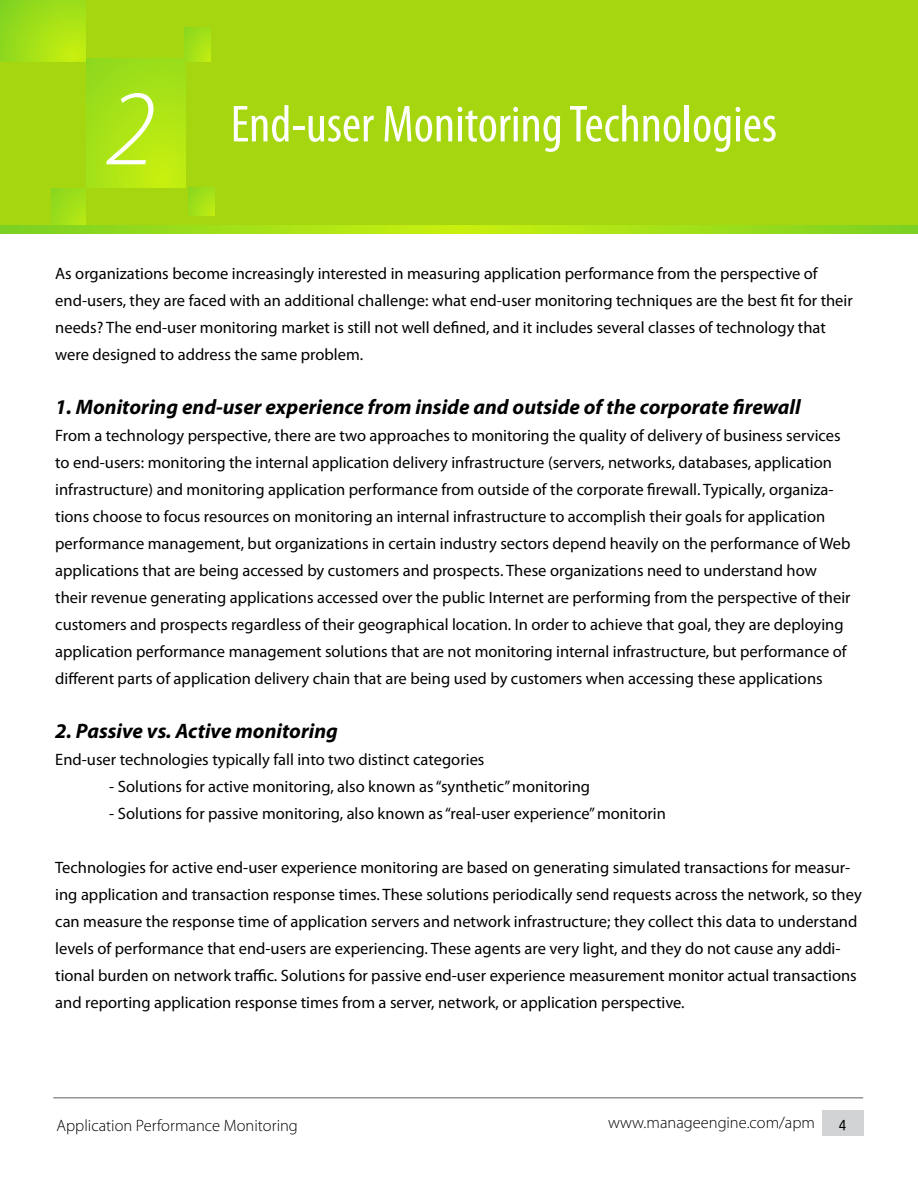
<style>
.page{position:relative;width:918px;height:1188px;background:#fff}
.page>*{position:absolute;margin:0;border:0;box-sizing:border-box;transform-origin:0 0}
.t1{font:condensed 52.5px "Myriad Pro";color:#fff}
.t2{font:italic 700 21px "Myriad Pro";color:#000}
.t3{font:16.5px/27px "Myriad Pro";color:#000}
.t4{font:300 16.5px "Myriad Pro";color:#000}
.t5{font:16.5px "Delicious";color:#000}
.s1{font-weight:300;font-style:italic;font-stretch:normal;font-size:108px}
</style>
<div class="page">
<div style="left:822px;top:1110px;width:42px;height:25px;background:#d1d3d4"></div>
<hr style="left:53px;top:1097px;width:810px;height:2px;background:#939598">
<div style="left:1px;top:0;width:917px;height:234px;background:#a5d60f"></div>
<svg style="left:0;top:0;width:86px;height:61px"></svg>
<svg style="left:87px;top:59px;width:98px;height:129px"></svg>
<svg style="left:184px;top:27px;width:26px;height:34px"></svg>
<div style="left:188px;top:187px;width:26px;height:29px;background:linear-gradient(to right,#94db1c,#b1e615)"></div>
<svg style="left:51px;top:189px;width:35px;height:36px"></svg>
<svg style="left:0;top:225px;width:918px;height:9px"></svg>
<h1 class="t1" style="left:106px;top:92px;width:672px"><span class="s1">2</span> End-user Monitoring Technologies</h1>
<p class="t3" style="left:55px;top:260px;width:799px">As organizations become increasingly interested in measuring application performance from the perspective of end-users, they are faced with an additional challenge: what end-user monitoring techniques are the best fit for their needs? The end-user monitoring market is still not well defined, and it includes several classes of technology that were designed to address the same problem.</p>
<p class="t2" style="left:55px;top:394px;width:747px">1. Monitoring end-user experience from inside and outside of the corporate firewall</p>
<p class="t3" style="left:55px;top:422px;width:797px">From a technology perspective, there are two approaches to monitoring the quality of delivery of business services to end-users: monitoring the internal application delivery infrastructure (servers, networks, databases, application infrastructure) and monitoring application performance from outside of the corporate firewall. Typically, organiza&shy;tions choose to focus resources on monitoring an internal infrastructure to accomplish their goals for application performance management, but organizations in certain industry sectors depend heavily on the performance of Web applications that are being accessed by customers and prospects. These organizations need to understand how their revenue generating applications accessed over the public Internet are performing from the perspective of their customers and prospects regardless of their geographical location. In order to achieve that goal, they are deploying application performance management solutions that are not monitoring internal infrastructure, but performance of different parts of application delivery chain that are being used by customers when accessing these applications</p>
<p class="t2" style="left:55px;top:718px;width:284px">2. Passive vs. Active monitoring</p>
<p class="t3" style="left:55px;top:746px;width:431px">End-user technologies typically fall into two distinct categories</p>
<p class="t3" style="left:109px;top:773px;width:482px">- Solutions for active monitoring, also known as “synthetic” monitoring</p>
<p class="t3" style="left:109px;top:800px;width:558px">- Solutions for passive monitoring, also known as “real-user experience” monitorin</p>
<p class="t3" style="left:55px;top:854px;width:808px">Technologies for active end-user experience monitoring are based on generating simulated transactions for measur&shy;ing application and transaction response times. These solutions periodically send requests across the network, so they can measure the response time of application servers and network infrastructure; they collect this data to understand levels of performance that end-users are experiencing. These agents are very light, and they do not cause any addi&shy;tional burden on network traffic. Solutions for passive end-user experience measurement monitor actual transactions and reporting application response times from a server, network, or application perspective.</p>
<p class="t4" style="left:57px;top:1116px;width:243px">Application Performance Monitoring</p>
<p class="t4" style="left:608px;top:1113px;width:208px">www.manageengine.com/apm</p>
<p class="t5" style="left:839px;top:1114px;width:9px">4</p>
</div>
